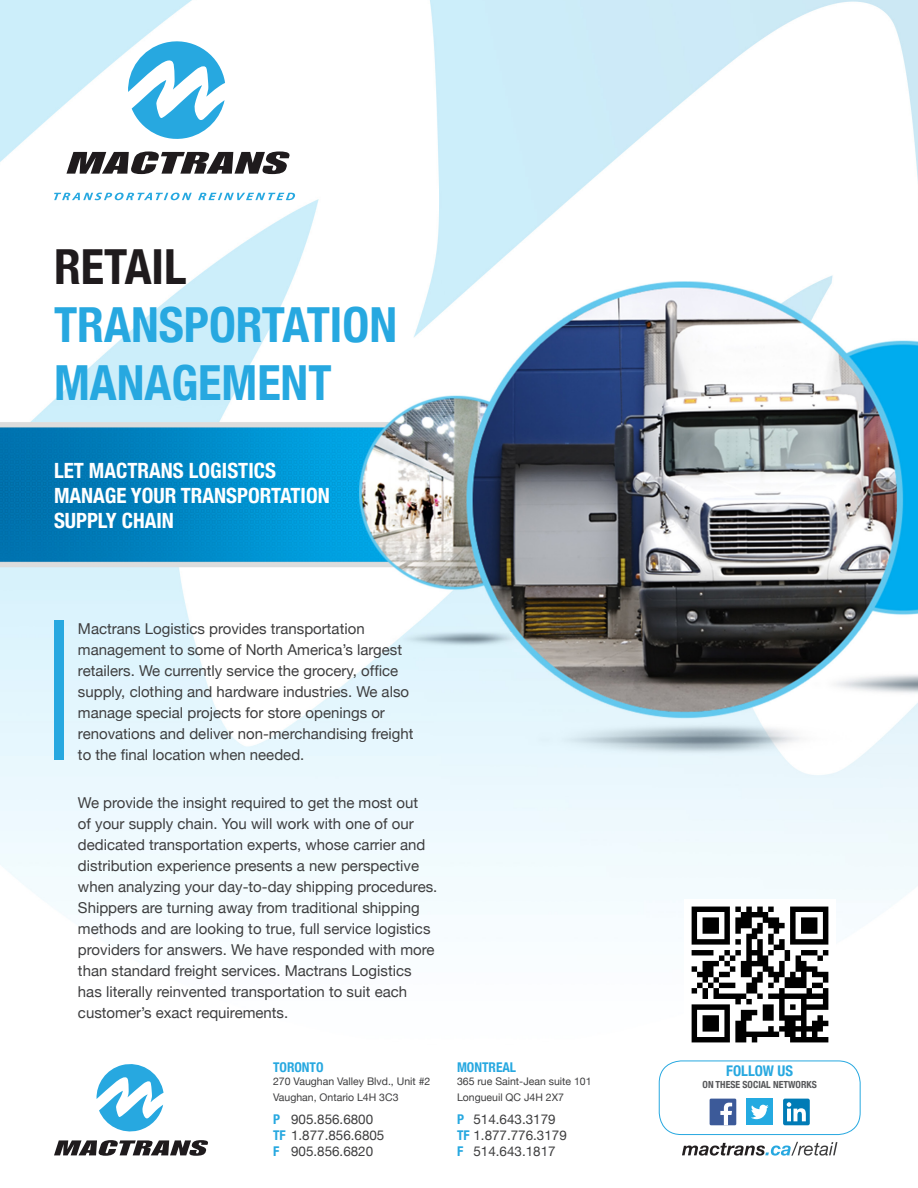
<style>
.page{position:relative;width:918px;height:1188px;background:#fff}
.page>*{position:absolute;margin:0;border:0;box-sizing:border-box;transform-origin:0 0}
.t1{font:700 condensed 48.45px/58.1px "Helvetica Neue";color:#27a8e0}
.t2{font:700 condensed 21px/25.2px "Helvetica Neue";color:#fff}
.t3{font:15px/21px "Helvetica Neue";color:#3e3e3f}
.t4{font:700 condensed 14.7px "Helvetica Neue";color:#27a8e0}
.t5{font:13.35px "Helvetica Neue";color:#3e3e3f}
.t6{font:700 condensed 13.35px "Helvetica Neue";color:#27a8e0}
.t7{font:10.5px/16px "Helvetica Neue";color:#3e3e3f}
.t8{font:700 condensed 9.75px "Helvetica Neue";color:#57585a}
.s1{color:#1f1b1d}
.s2{font-weight:700;font-stretch:condensed;color:#27a8e0}
</style>
<div class="page">
<img style="left:0;top:0;width:918px;height:1144px">
<svg style="left:66px;top:151px;width:224px;height:23px"></svg>
<svg style="left:127px;top:36px;width:98px;height:107px"></svg>
<svg style="left:54px;top:193px;width:138px;height:7px"></svg>
<svg style="left:198px;top:193px;width:97px;height:7px"></svg>
<div style="left:54px;top:620px;width:9px;height:139px;background:#27a8e0"></div>
<svg style="left:54px;top:1061px;width:154px;height:95px"></svg>
<div style="left:659px;top:1061px;width:201px;height:74px;border:1px solid #27a8e0;border-radius:22px"></div>
<div style="left:746px;top:1099px;width:27px;height:26px;background:#24aae1"></div>
<svg style="left:751px;top:1105px;width:18px;height:14px"></svg>
<div style="left:710px;top:1099px;width:26px;height:26px;background:#3c5a99"></div>
<svg style="left:720px;top:1103px;width:12px;height:22px"></svg>
<div style="left:783px;top:1099px;width:27px;height:26px;background:#007bb6;border-radius:2px"></div>
<svg style="left:787px;top:1102px;width:19px;height:19px"></svg>
<svg style="left:682px;top:1142px;width:155px;height:14px"></svg>
<img style="left:684px;top:899px;width:151px;height:151px">
<p class="t1" style="left:54px;top:234px;width:345px"><span class="s1">RETAIL<br></span>TRANSPORTATION<br>MANAGEMENT</p>
<p class="t2" style="left:54px;top:456px;width:277px">LET MACTRANS LOGISTICS<br>MANAGE YOUR TRANSPORTATION<br>SUPPLY CHAIN</p>
<p class="t3" style="left:78px;top:619px;width:337px">Mactrans Logistics provides transportation management to some of North America’s largest retailers. We currently service the grocery, office supply, clothing and hardware industries. We also manage special projects for store openings or renovations and deliver non-merchandising freight to the final location when needed.</p>
<p class="t3" style="left:78px;top:793px;width:361px">We provide the insight required to get the most out<br>of your supply chain. You will work with one of our dedicated transportation experts, whose carrier and distribution experience presents a new perspective when analyzing your day-to-day shipping procedures.<br>Shippers are turning away from traditional shipping methods and are looking to true, full service logistics providers for answers. We have responded with more than standard freight services. Mactrans Logistics has literally reinvented transportation to suit each customer’s exact requirements.</p>
<p class="t6" style="left:273px;top:1056px;width:52px">TORONTO</p>
<p class="t7" style="left:273px;top:1073px;width:159px">270 Vaughan Valley Blvd., Unit #2</p>
<p class="t7" style="left:273px;top:1090px;width:127px">Vaughan, Ontario L4H 3C3</p>
<p class="t5" style="left:273px;top:1109px;width:102px"><span class="s2">P</span> 905.856.6800</p>
<p class="t5" style="left:273px;top:1125px;width:113px"><span class="s2">TF</span> 1.877.856.6805</p>
<p class="t5" style="left:273px;top:1141px;width:102px"><span class="s2">F</span> 905.856.6820</p>
<p class="t6" style="left:457px;top:1056px;width:61px">MONTREAL</p>
<p class="t7" style="left:457px;top:1073px;width:136px">365 rue Saint-Jean suite 101  Longueuil QC  J4H 2X7</p>
<p class="t5" style="left:457px;top:1109px;width:100px"><span class="s2">P</span> 514.643.3179</p>
<p class="t5" style="left:457px;top:1125px;width:111px"><span class="s2">TF</span> 1.877.776.3179</p>
<p class="t5" style="left:457px;top:1141px;width:100px"><span class="s2">F</span> 514.643.1817</p>
<p class="t4" style="left:726px;top:1059px;width:68px">FOLLOW US</p>
<p class="t8" style="left:703px;top:1077px;width:116px">ON THESE SOCIAL NETWORKS</p>
</div>
